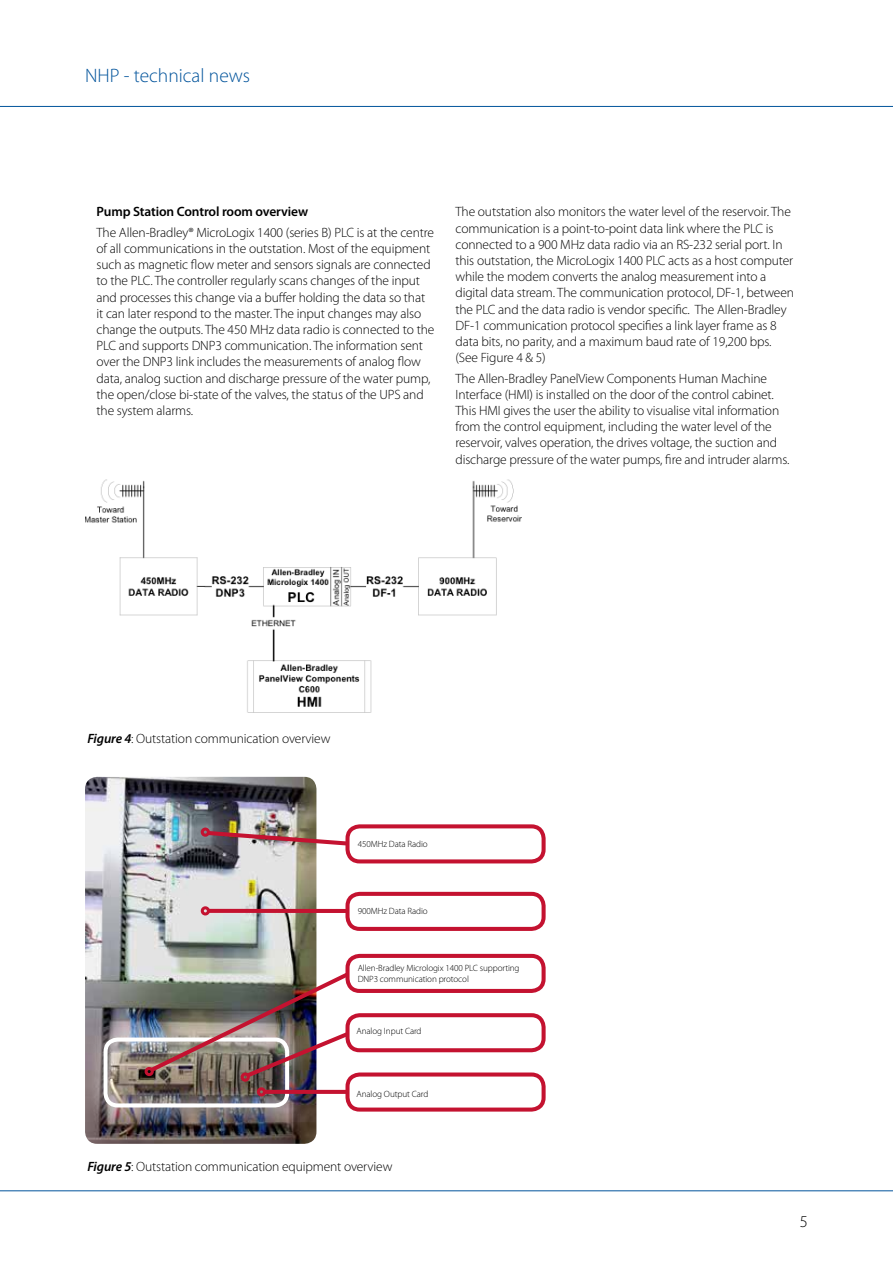
<style>
.page{position:relative;width:893px;height:1263px;background:#fff}
.page>*{position:absolute;margin:0;border:0;box-sizing:border-box;transform-origin:0 0}
.t1{font:300 19.5px "Myriad Pro";color:#00539b}
.t2{font:300 16.5px "Myriad Pro";color:#000}
.t3{font:300 13.5px/16.2px "Myriad Pro";letter-spacing:-.01em;color:#000}
.t4{font:600 13.5px "Myriad Pro";letter-spacing:-.01em;color:#000}
.t5{font:300 9.15px/10.9px "Myriad Pro";letter-spacing:-.01em;color:#000}
.s1{font-weight:600;font-style:italic}
</style>
<div class="page">
<hr style="left:0;top:106px;width:893px;height:1px;background:#00539b">
<hr style="left:0;top:1190px;width:893px;height:1px;background:#00539b">
<img style="left:85px;top:479px;width:437px;height:234px">
<img style="left:85px;top:777px;width:231px;height:367px">
<div style="left:83px;top:1017px;width:226px;height:110px;background:#fff;opacity:.75"></div>
<div style="left:104px;top:1037px;width:185px;height:70px;border:4px solid #fff;border-radius:12px"></div>
<svg style="left:266px;top:1090px;width:79px;height:4px"></svg>
<hr style="left:208px;top:909px;width:207px;height:4px;background:#c41230">
<img style="left:203px;top:829px;width:148px;height:19px">
<img style="left:146px;top:967px;width:208px;height:114px">
<div style="left:347px;top:826px;width:197px;height:35px;background:#fff;border-radius:12px"></div>
<div style="left:345px;top:824px;width:201px;height:39px;border:4px solid #c41230;border-radius:12px"></div>
<div style="left:347px;top:894px;width:197px;height:35px;background:#fff;border-radius:12px"></div>
<div style="left:345px;top:892px;width:201px;height:39px;border:4px solid #c41230;border-radius:12px"></div>
<div style="left:347px;top:956px;width:197px;height:35px;background:#fff;border-radius:12px"></div>
<div style="left:345px;top:954px;width:201px;height:39px;border:4px solid #c41230;border-radius:12px"></div>
<div style="left:347px;top:1015px;width:197px;height:35px;background:#fff;border-radius:12px"></div>
<div style="left:345px;top:1013px;width:201px;height:39px;border:4px solid #c41230;border-radius:12px"></div>
<div style="left:347px;top:1074px;width:197px;height:35px;background:#fff;border-radius:12px"></div>
<div style="left:345px;top:1072px;width:201px;height:39px;border:4px solid #c41230;border-radius:12px"></div>
<div style="left:257px;top:1087px;width:9px;height:9px;border:3px solid #c41230;border-radius:50%"></div>
<div style="left:201px;top:906px;width:9px;height:9px;border:3px solid #c41230;border-radius:50%"></div>
<div style="left:201px;top:827px;width:9px;height:10px;border:3px solid #c41230;border-radius:50%"></div>
<div style="left:241px;top:1072px;width:9px;height:10px;border:3px solid #c41230;border-radius:50%"></div>
<div style="left:145px;top:1067px;width:9px;height:9px;border:3px solid #c41230;border-radius:50%"></div>
<h1 class="t1" style="left:85px;top:63px;width:167px">NHP - technical news</h1>
<p class="t4" style="left:97px;top:203px;width:213px">Pump Station Control room overview</p>
<p class="t3" style="left:97px;top:224px;width:339px">The Allen-Bradley® MicroLogix 1400 (series B) PLC is at the centre of all communications in the outstation. Most of the equipment such as magnetic flow meter and sensors signals are connected to the PLC. The controller regularly scans changes of the input and processes this change via a buffer holding the data so that it can later respond to the master. The input changes may also change the outputs. The 450 MHz data radio is connected to the PLC and supports DNP3 communication. The information sent over the DNP3 link includes the measurements of analog flow data, analog suction and discharge pressure of the water pump, the open/close bi-state of the valves, the status of the UPS and the system alarms.</p>
<p class="t3" style="left:455px;top:204px;width:340px">The outstation also monitors the water level of the reservoir. The communication is a point-to-point data link where the PLC is connected to a 900 MHz data radio via an RS-232 serial port. In this outstation, the MicroLogix 1400 PLC acts as a host computer while the modem converts the analog measurement into a digital data stream. The communication protocol, DF-1, between the PLC and the data radio is vendor specific. The Allen-Bradley DF-1 communication protocol specifies a link layer frame as 8 data bits, no parity, and a maximum baud rate of 19,200 bps. (See Figure 4 &amp; 5)</p>
<p class="t3" style="left:455px;top:370px;width:335px">The Allen-Bradley PanelView Components Human Machine Interface (HMI) is installed on the door of the control cabinet.<br>This HMI gives the user the ability to visualise vital information from the control equipment, including the water level of the reservoir, valves operation, the drives voltage, the suction and discharge pressure of the water pumps, fire and intruder alarms.</p>
<p class="t3" style="left:87px;top:731px;width:245px"><span class="s1">Figure 4</span>: Outstation communication overview</p>
<p class="t5" style="left:358px;top:838px;width:72px">450MHz Data Radio</p>
<p class="t5" style="left:358px;top:906px;width:72px">900MHz Data Radio</p>
<p class="t5" style="left:358px;top:963px;width:163px">Allen-Bradley Micrologix 1400 PLC supporting<br>DNP3 communication protocol</p>
<p class="t5" style="left:357px;top:1025px;width:67px">Analog Input Card</p>
<p class="t5" style="left:357px;top:1089px;width:73px">Analog Output Card</p>
<p class="t3" style="left:87px;top:1158px;width:307px"><span class="s1">Figure 5</span>: Outstation communication equipment overview</p>
<p class="t2" style="left:800px;top:1211px;width:10px">5</p>
</div>
